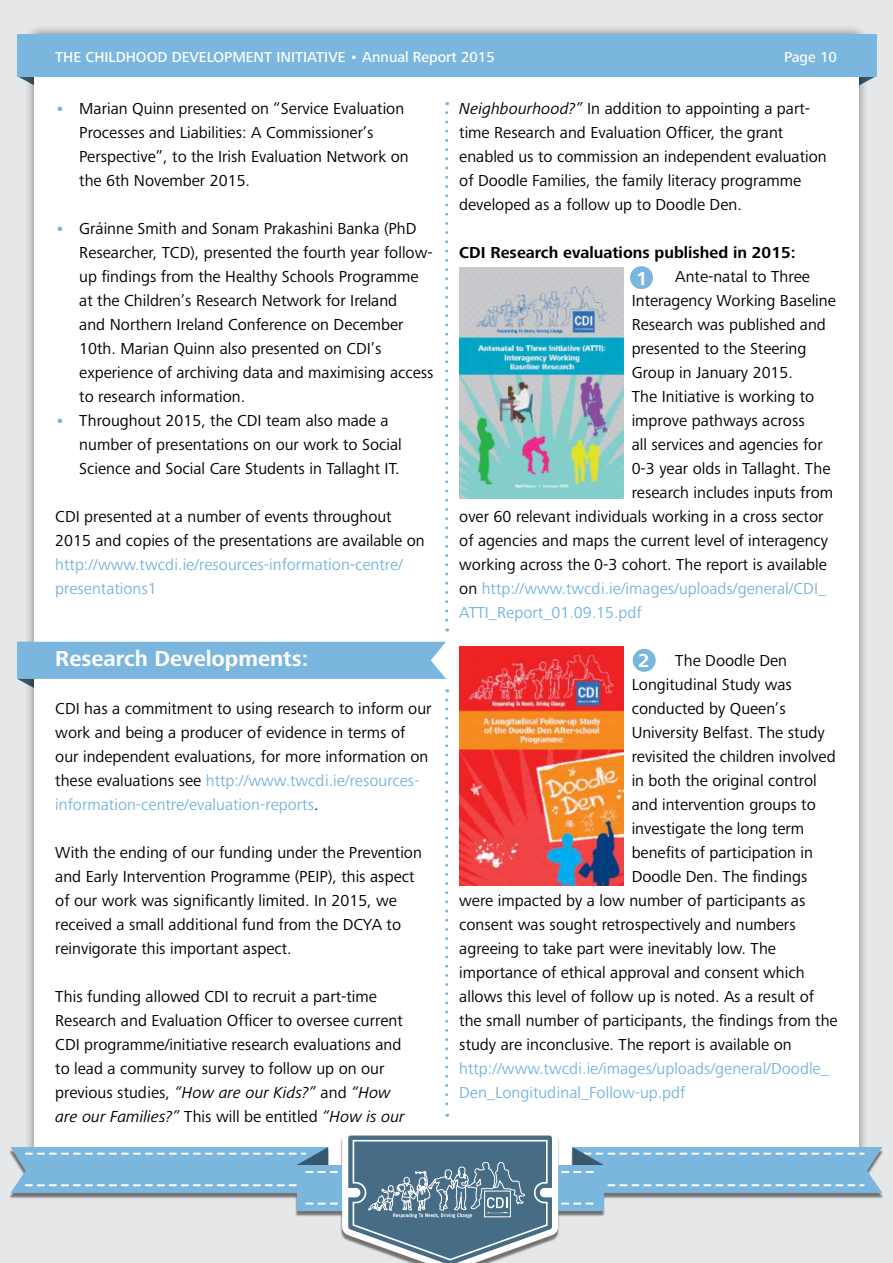
<style>
.page{position:relative;width:893px;height:1263px;background:#e6e7e8}
.page>*{position:absolute;margin:0;border:0;box-sizing:border-box;transform-origin:0 0}
.t1{font:700 22.5px "Frutiger Next Pro";color:#fff}
.t2{font:700 19.5px "Frutiger Next Pro";color:#fff}
.t3{font:16.5px/24px "Frutiger Next Pro";color:#000}
.t4{font:16.5px/24px "Frutiger Next Pro";color:#7ab6dd}
.t5{font:700 16.5px "Frutiger Next Pro";color:#000}
.t6{font:500 15px "Frutiger Next Pro";color:#fff}
.s1{font-weight:700;color:#7ab6dd}
.s2{font-style:italic}
.s3{color:#000}
.s4{color:#7ab6dd}
</style>
<div class="page">
<svg style="left:869px;top:77px;width:6px;height:3px"></svg>
<div style="left:24px;top:24px;width:845px;height:1161px;background:#000;opacity:.45"></div>
<div style="left:34px;top:34px;width:825px;height:1142px;background:#fff"></div>
<div style="left:17px;top:34px;width:859px;height:43px;background:#7ab6dd"></div>
<svg style="left:11px;top:1129px;width:871px;height:134px"></svg>
<svg style="left:445px;top:113px;width:3px;height:518px"></svg>
<svg style="left:17px;top:642px;width:431px;height:50px"></svg>
<svg style="left:445px;top:700px;width:3px;height:417px"></svg>
<img style="left:459px;top:267px;width:164px;height:232px">
<img style="left:459px;top:646px;width:164px;height:240px">
<div style="left:630px;top:266px;width:23px;height:23px;background:#7ab6dd;border-radius:50%"></div>
<div style="left:633px;top:649px;width:23px;height:23px;background:#7ab6dd;border-radius:50%"></div>
<p class="t6" style="left:55px;top:48px;width:441px">THE CHILDHOOD DEVELOPMENT INITIATIVE • Annual Report 2015</p>
<p class="t6" style="left:784px;top:48px;width:54px">Page 10</p>
<p class="t3" style="left:79px;top:96px;width:331px;text-indent:-24px"><span class="s1">•</span> Marian Quinn presented on “Service Evaluation Processes and Liabilities: A Commissioner’s Perspective”, to the Irish Evaluation Network on the 6th November 2015.</p>
<p class="t3" style="left:79px;top:216px;width:356px;text-indent:-24px"><span class="s1">•</span> Gráinne Smith and Sonam Prakashini Banka (PhD Researcher, TCD), presented the fourth year follow&shy;up findings from the Healthy Schools Programme at the Children’s Research Network for Ireland<br>and Northern Ireland Conference on December 10th. Marian Quinn also presented on CDI’s experience of archiving data and maximising access to research information.</p>
<p class="t3" style="left:79px;top:409px;width:324px;text-indent:-24px"><span class="s1">•</span> Throughout 2015, the CDI team also made a number of presentations on our work to Social<br>Science and Social Care Students in Tallaght IT.</p>
<p class="t3" style="left:55px;top:505px;width:371px">CDI presented at a number of events throughout<br>2015 and copies of the presentations are available on</p>
<p class="t4" style="left:55px;top:553px;width:349px">http://www.twcdi.ie/resources-information-centre/ presentations1</p>
<p class="t3" style="left:459px;top:97px;width:369px"><span class="s2">Neighbourhood?”</span> In addition to appointing a part&shy;time Research and Evaluation Officer, the grant enabled us to commission an independent evaluation of Doodle Families, the family literacy programme developed as a follow up to Doodle Den.</p>
<p class="t5" style="left:459px;top:243px;width:338px">CDI Research evaluations published in 2015:</p>
<p class="t3" style="left:675px;top:265px;width:136px">Ante-natal to Three</p>
<p class="t3" style="left:632px;top:289px;width:206px">Interagency Working Baseline</p>
<p class="t3" style="left:632px;top:313px;width:196px">Research was published and</p>
<p class="t3" style="left:632px;top:337px;width:176px">presented to the Steering</p>
<p class="t3" style="left:632px;top:361px;width:163px">Group in January 2015.</p>
<p class="t3" style="left:632px;top:385px;width:184px">The Initiative is working to</p>
<p class="t3" style="left:632px;top:409px;width:175px">improve pathways across</p>
<p class="t3" style="left:632px;top:433px;width:193px">all services and agencies for</p>
<p class="t3" style="left:632px;top:457px;width:200px">0-3 year olds in Tallaght. The</p>
<p class="t3" style="left:632px;top:481px;width:203px">research includes inputs from</p>
<p class="t3" style="left:459px;top:505px;width:366px">over 60 relevant individuals working in a cross sector</p>
<p class="t3" style="left:459px;top:529px;width:370px">of agencies and maps the current level of interagency</p>
<p class="t3" style="left:459px;top:553px;width:369px">working across the 0-3 cohort. The report is available</p>
<p class="t4" style="left:459px;top:577px;width:369px"><span class="s3">on</span> http://www.twcdi.ie/images/uploads/general/CDI_</p>
<p class="t4" style="left:459px;top:601px;width:184px">ATTI_Report_01.09.15.pdf</p>
<p class="t3" style="left:675px;top:649px;width:113px">The Doodle Den</p>
<p class="t3" style="left:632px;top:673px;width:162px">Longitudinal Study was</p>
<p class="t3" style="left:632px;top:697px;width:156px">conducted by Queen’s</p>
<p class="t3" style="left:632px;top:721px;width:195px">University Belfast. The study</p>
<p class="t3" style="left:632px;top:745px;width:205px">revisited the children involved</p>
<p class="t3" style="left:632px;top:769px;width:187px">in both the original control</p>
<p class="t3" style="left:632px;top:793px;width:186px">and intervention groups to</p>
<p class="t3" style="left:632px;top:817px;width:174px">investigate the long term</p>
<p class="t3" style="left:632px;top:841px;width:183px">benefits of participation in</p>
<p class="t3" style="left:632px;top:865px;width:177px">Doodle Den. The findings</p>
<p class="t3" style="left:459px;top:889px;width:348px">were impacted by a low number of participants as</p>
<p class="t3" style="left:459px;top:913px;width:338px">consent was sought retrospectively and numbers</p>
<p class="t3" style="left:459px;top:937px;width:318px">agreeing to take part were inevitably low. The</p>
<p class="t3" style="left:459px;top:961px;width:347px">importance of ethical approval and consent which</p>
<p class="t3" style="left:459px;top:985px;width:356px">allows this level of follow up is noted. As a result of</p>
<p class="t3" style="left:459px;top:1009px;width:380px">the small number of participants, the findings from the</p>
<p class="t3" style="left:459px;top:1033px;width:334px">study are inconclusive. The report is available on</p>
<p class="t4" style="left:459px;top:1057px;width:371px">http://www.twcdi.ie/images/uploads/general/Doodle_<br>Den_Longitudinal_Follow-up.pdf</p>
<p class="t2" style="left:636px;top:267px;width:13px">1</p>
<h1 class="t1" style="left:55px;top:646px;width:255px">Research Developments:</h1>
<p class="t3" style="left:55px;top:696px;width:378px">CDI has a commitment to using research to inform our work and being a producer of evidence in terms of our independent evaluations, for more information on these evaluations see <span class="s4">http://www.twcdi.ie/resources&shy;information-centre/evaluation-reports</span>.</p>
<p class="t3" style="left:55px;top:840px;width:368px">With the ending of our funding under the Prevention and Early Intervention Programme (PEIP), this aspect of our work was significantly limited. In 2015, we received a small additional fund from the DCYA to reinvigorate this important aspect.</p>
<p class="t3" style="left:55px;top:985px;width:351px">This funding allowed CDI to recruit a part-time Research and Evaluation Officer to oversee current CDI programme/initiative research evaluations and to lead a community survey to follow up on our previous studies, <span class="s2">“How are our Kids?”</span> and <span class="s2">“How are our Families?”</span> This will be entitled <span class="s2">“How is our</span></p>
<p class="t2" style="left:638px;top:649px;width:13px">2</p>
</div>
